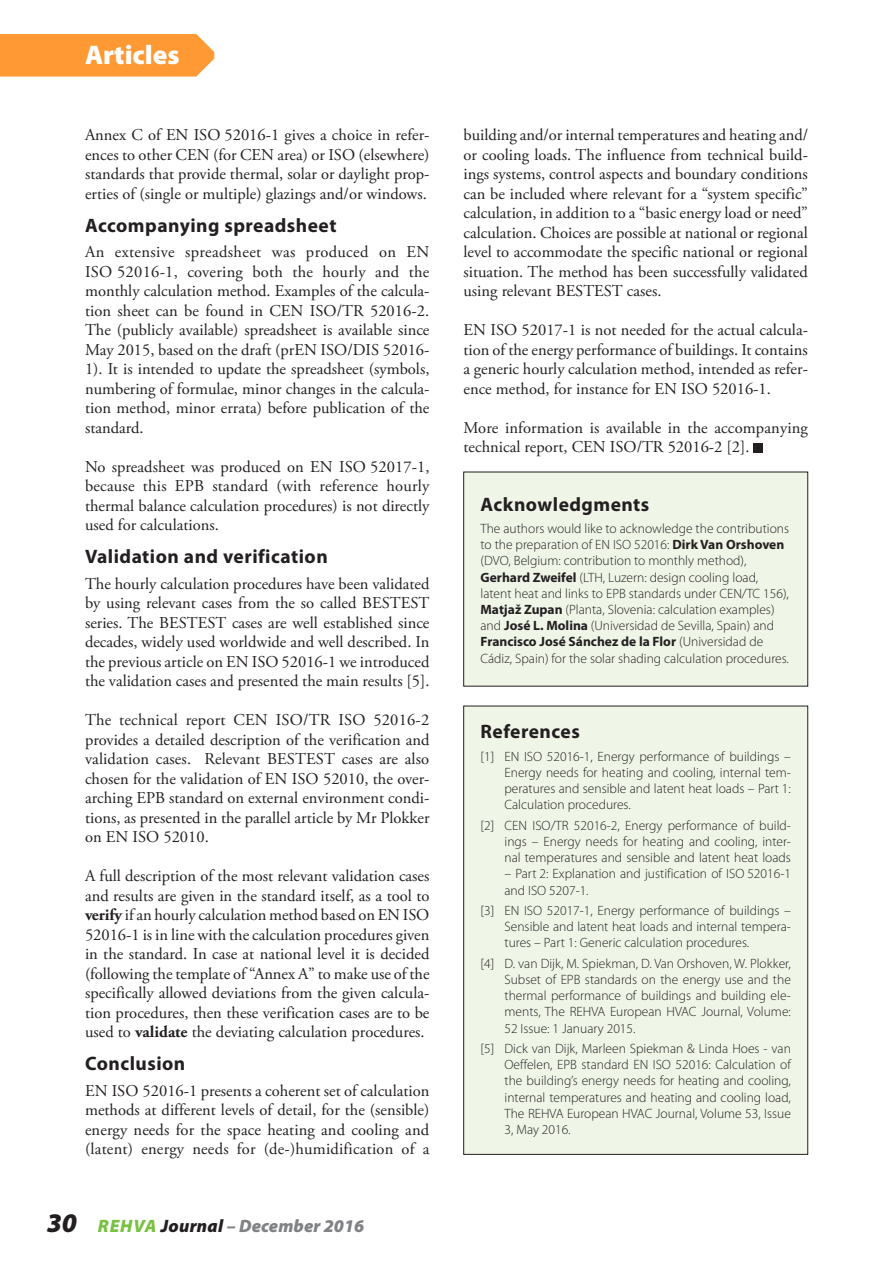
<style>
.page{position:relative;width:893px;height:1263px;background:#fff}
.page>*{position:absolute;margin:0;border:0;box-sizing:border-box;transform-origin:0 0}
.t1{font:900 27px "Myriad Pro";color:#fff}
.Heading_2{font:700 19.5px "Myriad Pro";letter-spacing:.025em;color:#231f20}
.t2{font:italic 900 18px "Myriad Pro";letter-spacing:.005em;color:#808285}
.t3{font:16.5px/19.5px "Adobe Garamond Pro";color:#231f20;text-align:justify}
.List_2{font:300 13.5px/16.2px "Myriad Pro";color:#231f20;text-align:justify}
.List{font:300 13.5px/16.2px "Myriad Pro";color:#231f20}
.s1{font-weight:700}
.s2{font-size:27px;color:#231f20}
.s3{color:#79c142}
.s4{color:#231f20}
</style>
<div class="page">
<div style="left:754px;top:443px;width:9px;height:9px;background:#231f20"></div>
<div style="left:463px;top:706px;width:345px;height:448px;background:#eff6e8;border:1px solid #231f20"></div>
<div style="left:463px;top:472px;width:345px;height:214px;background:#eff6e8;border:1px solid #231f20"></div>
<div style="left:0;top:34px;width:214px;height:43px;background:#f93"></div>
<h1 class="t1" style="left:85px;top:37px;width:96px">Articles</h1>
<p class="t3" style="left:85px;top:126px;width:346px">Annex C of EN ISO 52016-1 gives a choice in refer&shy;ences to other CEN (for CEN area) or ISO (elsewhere) standards that provide thermal, solar or daylight prop&shy;erties of (single or multiple) glazings and/or windows.</p>
<p class="Heading_2" style="left:85px;top:212px;width:253px">Accompanying spreadsheet</p>
<p class="t3" style="left:85px;top:243px;width:346px">An extensive spreadsheet was produced on EN ISO 52016-1, covering both the hourly and the monthly calculation method. Examples of the calcula&shy;tion sheet can be found in CEN ISO/TR 52016-2.<br>The (publicly available) spreadsheet is available since May 2015, based on the draft (prEN ISO/DIS 52016- 1). It is intended to update the spreadsheet (symbols, numbering of formulae, minor changes in the calcula&shy;tion method, minor errata) before publication of the standard.</p>
<p class="t3" style="left:85px;top:457px;width:346px">No spreadsheet was produced on EN ISO 52017-1, because this EPB standard (with reference hourly thermal balance calculation procedures) is not directly used for calculations.</p>
<p class="Heading_2" style="left:85px;top:544px;width:244px">Validation and verification</p>
<p class="t3" style="left:85px;top:574px;width:346px">The hourly calculation procedures have been validated by using relevant cases from the so called BESTEST series. The BESTEST cases are well established since decades, widely used worldwide and well described. In the previous article on EN ISO 52016-1 we introduced the validation cases and presented the main results [5].</p>
<p class="t3" style="left:85px;top:711px;width:346px">The technical report CEN ISO/TR ISO 52016-2 provides a detailed description of the verification and validation cases. Relevant BESTEST cases are also chosen for the validation of EN ISO 52010, the over&shy;arching EPB standard on external environment condi&shy;tions, as presented in the parallel article by Mr Plokker on EN ISO 52010.</p>
<p class="t3" style="left:85px;top:867px;width:346px">A full description of the most relevant validation cases and results are given in the standard itself, as a tool to <span class="s1">verify</span> if an hourly calculation method based on EN ISO 52016-1 is in line with the calculation procedures given in the standard. In case at national level it is decided (following the template of “Annex A” to make use of the specifically allowed deviations from the given calcula&shy;tion procedures, then these verification cases are to be used to <span class="s1">validate</span> the deviating calculation procedures.</p>
<p class="Heading_2" style="left:85px;top:1051px;width:102px">Conclusion</p>
<p class="t3" style="left:85px;top:1081px;width:346px">EN ISO 52016-1 presents a coherent set of calculation methods at different levels of detail, for the (sensible) energy needs for the space heating and cooling and (latent) energy needs for (de-)humidification of a</p>
<p class="t2" style="left:47px;top:1214px;width:319px"><span class="s2">30</span> <span class="s3">REHVA</span> <span class="s4">Journal</span> – December 2016</p>
<p class="t3" style="left:463px;top:126px;width:346px">building and/or internal temperatures and heating and/ or cooling loads. The influence from technical build&shy;ings systems, control aspects and boundary conditions can be included where relevant for a “system specific” calculation, in addition to a “basic energy load or need” calculation. Choices are possible at national or regional level to accommodate the specific national or regional situation. The method has been successfully validated using relevant BESTEST cases.</p>
<p class="t3" style="left:463px;top:321px;width:346px">EN ISO 52017-1 is not needed for the actual calcula&shy;tion of the energy performance of buildings. It contains a generic hourly calculation method, intended as refer&shy;ence method, for instance for EN ISO 52016-1.</p>
<p class="t3" style="left:463px;top:418px;width:346px">More information is available in the accompanying technical report, CEN ISO/TR 52016-2 [2].</p>
<p class="Heading_2" style="left:480px;top:491px;width:170px">Acknowledgments</p>
<p class="List" style="left:480px;top:520px;width:310px">The authors would like to acknowledge the contributions to the preparation of EN ISO 52016: <span class="s1">Dirk Van Orshoven </span>(DVO, Belgium: contribution to monthly method), <span class="s1">Gerhard Zweifel</span> (LTH, Luzern: design cooling load, latent heat and links to EPB standards under CEN/TC 156), <span class="s1">Matjaž Zupan</span> (Planta, Slovenia: calculation examples) and <span class="s1">José L. Molina</span> (Universidad de Sevilla, Spain) and <span class="s1">Francisco José Sánchez de la Flor</span> (Universidad de Cádiz, Spain) for the solar shading calculation procedures.</p>
<p class="Heading_2" style="left:480px;top:719px;width:101px">References</p>
<p class="List_2" style="left:504px;top:748px;width:288px;text-indent:-24px">[1] EN ISO 52016-1, Energy performance of buildings – Energy needs for heating and cooling, internal tem&shy;peratures and sensible and latent heat loads – Part 1:<br>Calculation procedures.</p>
<p class="List_2" style="left:504px;top:817px;width:288px;text-indent:-24px">[2] CEN ISO/TR 52016-2, Energy performance of build&shy;ings – Energy needs for heating and cooling, inter&shy;nal temperatures and sensible and latent heat loads</p>
<p class="List_2" style="left:504px;top:865px;width:288px">– Part 2: Explanation and justification of ISO 52016-1 and ISO 5207-1.</p>
<p class="List_2" style="left:504px;top:902px;width:288px;text-indent:-24px">[3] EN ISO 52017-1, Energy performance of buildings – Sensible and latent heat loads and internal tempera&shy;tures – Part 1: Generic calculation procedures.</p>
<p class="List_2" style="left:504px;top:955px;width:288px;text-indent:-24px">[4] D. van Dijk, M. Spiekman, D. Van Orshoven, W. Plokker, Subset of EPB standards on the energy use and the thermal performance of buildings and building ele&shy;ments, The REHVA European HVAC Journal, Volume:<br>52 Issue: 1 January 2015.</p>
<p class="List_2" style="left:504px;top:1040px;width:288px;text-indent:-24px">[5] Dick van Dijk, Marleen Spiekman &amp; Linda Hoes - van Oeffelen, EPB standard EN ISO 52016: Calculation of the building’s energy needs for heating and cooling, internal temperatures and heating and cooling load, The REHVA European HVAC Journal, Volume 53, Issue 3, May 2016.</p>
</div>
